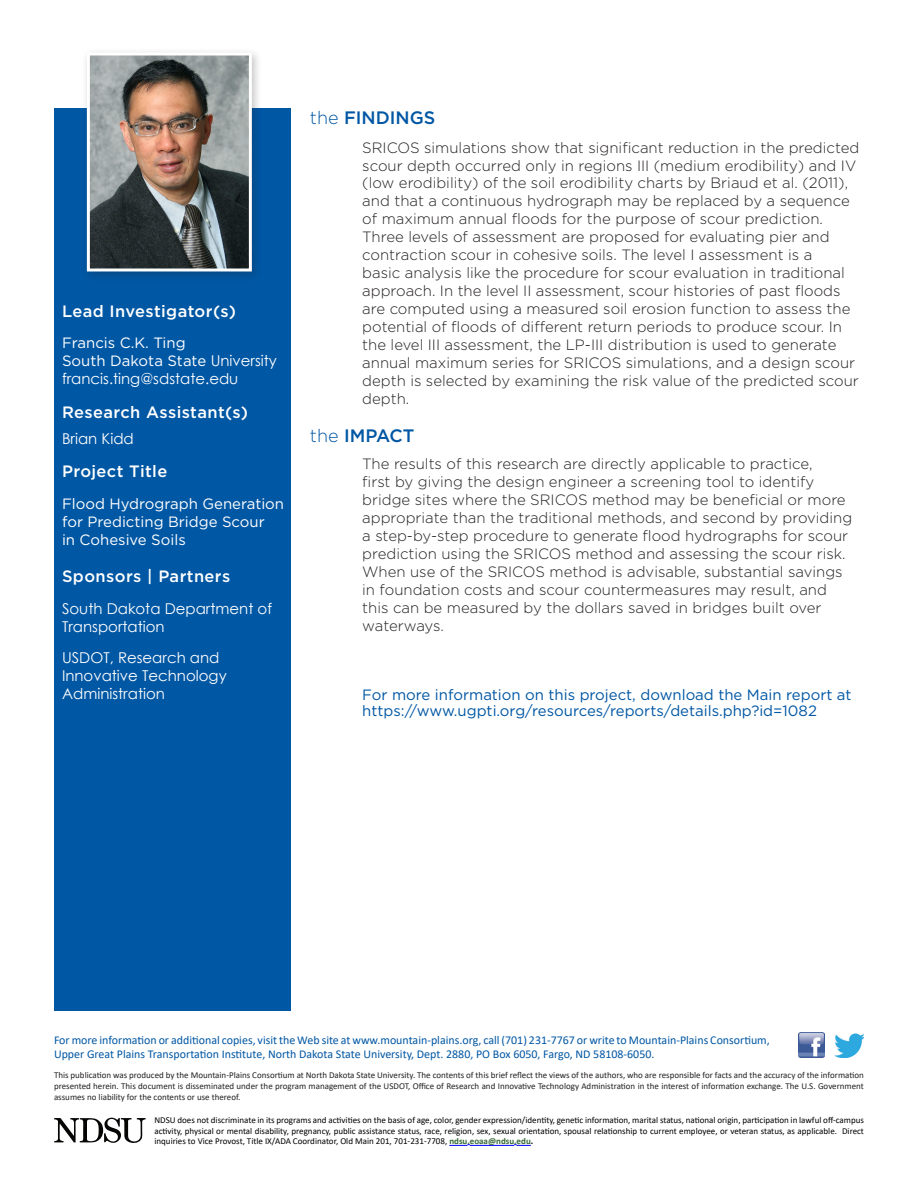
<style>
.page{position:relative;width:918px;height:1188px;background:#fff}
.page>*{position:absolute;margin:0;border:0;box-sizing:border-box;transform-origin:0 0}
.t1{font:500 18px "Gotham";color:#0057a4}
.t2{font:500 16.5px "Gotham";letter-spacing:.025em;color:#fff}
.t3{font:300 15px/18px "Gotham";color:#231f20}
.t4{font:15px/18px "Century Gothic";color:#fff}
.t5{font:15px/16.5px "Gotham";color:#0057a4}
.t6{font:15px/18px "Gotham";color:#fff}
.t7{font:12px/14.4px "Calibri";color:#0057a4}
.t8{font:9px/10.8px "Calibri";color:#000;text-align:justify}
.t9{font:9px/10.8px "Calibri";color:#231f20;text-align:justify}
.s1{font-family:"Century Gothic"}
.s2{font-weight:300}
.s3{font-weight:700;color:#363}
.s4{font-weight:700}
</style>
<div class="page">
<div style="left:54px;top:108px;width:236px;height:903px;background:#0057a4"></div>
<img style="left:798px;top:1032px;width:26px;height:26px">
<img style="left:834px;top:1033px;width:30px;height:25px">
<svg style="left:449px;top:1144px;width:21px;height:2px"></svg>
<hr style="left:470px;top:1145px;width:44px;height:1px;background:#00f">
<svg style="left:514px;top:1144px;width:17px;height:2px"></svg>
<svg style="left:54px;top:1118px;width:92px;height:25px"></svg>
<div style="left:81px;top:47px;width:182px;height:235px;background:#231f20;opacity:.25"></div>
<img style="left:91px;top:57px;width:157px;height:210px">
<div style="left:87px;top:53px;width:165px;height:218px;border:3px solid #fff"></div>
<h1 class="t2" style="left:62px;top:300px;width:175px">Lead Investigator(s)</h1>
<p class="t6" style="left:62px;top:334px;width:125px">Francis C.K. Ting</p>
<p class="t6" style="left:62px;top:352px;width:216px">South Dakota State <span class="s1">University</span></p>
<p class="t4" style="left:62px;top:370px;width:178px">francis.ting@sdstate.edu</p>
<h1 class="t2" style="left:62px;top:401px;width:188px">Research Assistant(s)</h1>
<p class="t4" style="left:62px;top:429px;width:73px">Brian Kidd</p>
<h1 class="t2" style="left:62px;top:461px;width:107px">Project Title</h1>
<p class="t6" style="left:62px;top:494px;width:224px">Flood Hydrograph Generation for Predicting Bridge Scour<br>in Cohesive Soils</p>
<h1 class="t2" style="left:62px;top:566px;width:170px">Sponsors | Partners</h1>
<p class="t4" style="left:62px;top:599px;width:211px">South Dakota Department of<br>Transportation</p>
<p class="t4" style="left:62px;top:648px;width:166px">USDOT, Research and<br>Innovative Technology<br>Administration</p>
<h1 class="t1" style="left:310px;top:106px;width:127px"><span class="s2">the</span> FINDINGS</h1>
<p class="t3" style="left:362px;top:138px;width:499px">SRICOS simulations show that significant reduction in the predicted scour depth occurred only in regions III (medium erodibility) and IV (low erodibility) of the soil erodibility charts by Briaud et al. (2011), and that a continuous hydrograph may be replaced by a sequence of maximum annual floods for the purpose of scour prediction.<br>Three levels of assessment are proposed for evaluating pier and contraction scour in cohesive soils. The level I assessment is a<br>basic analysis like the procedure for scour evaluation in traditional approach. In the level II assessment, scour histories of past floods are computed using a measured soil erosion function to assess the potential of floods of different return periods to produce scour. In the level III assessment, the LP-III distribution is used to generate annual maximum series for SRICOS simulations, and a design scour depth is selected by examining the risk value of the predicted scour depth.</p>
<h1 class="t1" style="left:310px;top:424px;width:106px"><span class="s2">the</span> IMPACT</h1>
<p class="t3" style="left:362px;top:454px;width:491px">The results of this research are directly applicable to practice,<br>first by giving the design engineer a screening tool to identify bridge sites where the SRICOS method may be beneficial or more appropriate than the traditional methods, and second by providing a step-by-step procedure to generate flood hydrographs for scour prediction using the SRICOS method and assessing the scour risk.<br>When use of the SRICOS method is advisable, substantial savings in foundation costs and scour countermeasures may result, and this can be measured by the dollars saved in bridges built over waterways.</p>
<p class="t5" style="left:362px;top:686px;width:491px">For more information on this project, download the Main report at https://www.ugpti.org/resources/reports/details.php?id=1082</p>
<p class="t7" style="left:54px;top:1032px;width:717px">For more information or additional copies, visit the Web site at www.mountain-plains.org, call (701) 231-7767 or write to Mountain-Plains Consortium,<br>Upper Great Plains Transportation Institute, North Dakota State University, Dept. 2880, PO Box 6050, Fargo, ND 58108-6050.</p>
<p class="t9" style="left:54px;top:1070px;width:811px">This publication was produced by the Mountain-Plains Consortium at North Dakota State University. The contents of this brief reflect the views of the authors, who are responsible for facts and the accuracy of the information presented herein. This document is disseminated under the program management of the USDOT, Office of Research and Innovative Technology Administration in the interest of information exchange. The U.S. Government assumes no liability for the contents or use thereof.</p>
<p class="t8" style="left:154px;top:1114px;width:711px">NDSU does not discriminate in its programs and activities on the basis of age, color, gender expression/identity, genetic information, marital status, national origin, participation in lawful off-campus activity, physical or mental disability, pregnancy, public assistance status, race, religion, sex, sexual orientation, spousal relationship to current employee, or veteran status, as applicable. Direct inquiries to Vice Provost, Title IX/ADA Coordinator, Old Main 201, 701-231-7708, <span class="s3">ndsu.eoaa@ndsu.edu</span><span class="s4">.</span></p>
</div>
